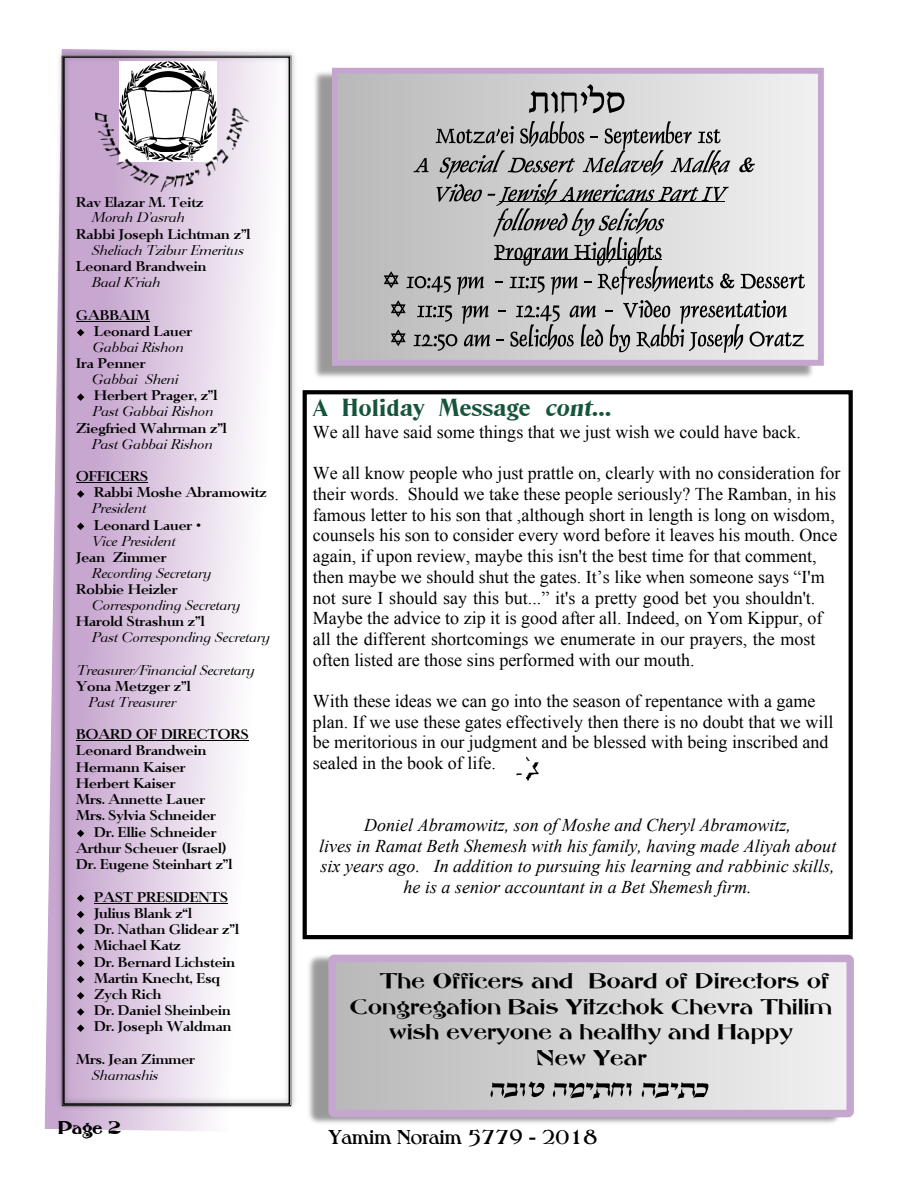
<style>
.page{position:relative;width:918px;height:1188px;background:#fff}
.page>*{position:absolute;margin:0;border:0;box-sizing:border-box;transform-origin:0 0}
.t1{font:41.7px "Ada Middleton";color:#000}
.t2{font:24px "Blue Ridge SF Bold";color:#16553b;scale:1.11 1}
.t3{font:20.7px "Abbey Old Style SF";color:#000;scale:1.17 1}
.t4{font:19.5px "Millenium SF Bold";color:#000}
.t5{font:18px/20.7px "Times New Roman";color:#000}
.t6{font:italic 18px/20.7px "Times New Roman";color:#000;text-align:center}
.t7{font:18px "Abbey Old Style SF Bold";color:#000}
.t8{font:700 13.5px/16.2px "Wild Wood SF";color:#000}
.t9{font:italic 13.5px "Wild Wood SF";color:#000}
.s1{font-style:italic}
</style>
<div class="page">
<img style="left:45px;top:390px;width:263px;height:741px">
<img style="left:53px;top:49px;width:247px;height:1065px">
<img style="left:60px;top:54px;width:232px;height:1053px">
<img style="left:306px;top:952px;width:544px;height:174px">
<div style="left:332px;top:958px;width:518px;height:156px;background:linear-gradient(to right,#b8b8b8,#f1f1f1);border-radius:2px"></div>
<div style="left:328px;top:955px;width:526px;height:162px;border:8px solid #c5a6ce;border-radius:2px"></div>
<svg style="left:490px;top:1081px;width:55px;height:17px"></svg>
<svg style="left:552px;top:1082px;width:80px;height:17px"></svg>
<svg style="left:641px;top:1082px;width:67px;height:17px"></svg>
<img style="left:315px;top:71px;width:498px;height:306px">
<div style="left:335px;top:71px;width:486px;height:292px;background:linear-gradient(to right,#b8b8b8,#f1f1f1)"></div>
<div style="left:332px;top:68px;width:492px;height:298px;border:6px solid #c5a6ce"></div>
<svg style="left:529px;top:91px;width:29px;height:22px"></svg>
<svg style="left:580px;top:84px;width:44px;height:29px"></svg>
<svg style="left:384px;top:121px;width:421px;height:232px;background:#bcbcbc"></svg>
<div style="left:303px;top:390px;width:550px;height:549px;border:4px solid #000"></div>
<img style="left:516px;top:756px;width:23px;height:25px">
<p class="t8" style="left:76px;top:194px;width:129px">Rav Elazar M. Teitz</p>
<p class="t9" style="left:91px;top:210px;width:94px">Morah D’asrah</p>
<p class="t8" style="left:76px;top:226px;width:176px">Rabbi Joseph Lichtman z”l</p>
<p class="t9" style="left:91px;top:242px;width:153px">Sheliach Tzibur Emeritus</p>
<p class="t8" style="left:76px;top:258px;width:132px">Leonard Brandwein</p>
<p class="t9" style="left:91px;top:274px;width:70px">Baal K’riah</p>
<p class="t8" style="left:94px;top:307px;width:100px;text-indent:-18px">GABBAIM<br>Leonard Lauer</p>
<p class="t9" style="left:92px;top:339px;width:93px">Gabbai Rishon</p>
<p class="t8" style="left:76px;top:355px;width:71px">Ira Penner</p>
<p class="t9" style="left:91px;top:372px;width:88px">Gabbai Sheni</p>
<p class="t8" style="left:94px;top:388px;width:125px">Herbert Prager, z”l</p>
<p class="t9" style="left:92px;top:404px;width:122px">Past Gabbai Rishon</p>
<p class="t8" style="left:76px;top:420px;width:152px">Ziegfried Wahrman z”l</p>
<p class="t9" style="left:91px;top:436px;width:122px">Past Gabbai Rishon</p>
<p class="t8" style="left:94px;top:468px;width:174px;text-indent:-18px">OFFICERS<br>Rabbi Moshe Abramowitz</p>
<p class="t9" style="left:91px;top:501px;width:56px">President</p>
<p class="t8" style="left:94px;top:517px;width:109px">Leonard Lauer •</p>
<p class="t9" style="left:91px;top:533px;width:85px">Vice President</p>
<p class="t8" style="left:76px;top:549px;width:92px">Jean Zimmer</p>
<p class="t9" style="left:91px;top:565px;width:121px">Recording Secretary</p>
<p class="t8" style="left:76px;top:581px;width:103px">Robbie Heizler</p>
<p class="t9" style="left:91px;top:598px;width:150px">Corresponding Secretary</p>
<p class="t8" style="left:76px;top:614px;width:130px">Harold Strashun z”l</p>
<p class="t9" style="left:91px;top:630px;width:180px">Past Corresponding Secretary</p>
<p class="t9" style="left:76px;top:662px;width:179px">Treasurer/Financial Secretary</p>
<p class="t8" style="left:76px;top:678px;width:116px">Yona Metzger z”l</p>
<p class="t9" style="left:88px;top:694px;width:89px">Past Treasurer</p>
<p class="t8" style="left:76px;top:726px;width:174px">BOARD OF DIRECTORS</p>
<p class="t8" style="left:76px;top:743px;width:132px">Leonard Brandwein</p>
<p class="t8" style="left:76px;top:759px;width:111px">Hermann Kaiser</p>
<p class="t8" style="left:76px;top:775px;width:101px">Herbert Kaiser</p>
<p class="t8" style="left:76px;top:791px;width:130px">Mrs. Annette Lauer</p>
<p class="t8" style="left:76px;top:808px;width:141px">Mrs. Sylvia Schneider</p>
<p class="t8" style="left:94px;top:824px;width:124px">Dr. Ellie Schneider</p>
<p class="t8" style="left:76px;top:840px;width:152px">Arthur Scheuer (Israel)</p>
<p class="t8" style="left:76px;top:856px;width:158px">Dr. Eugene Steinhart z”l</p>
<p class="t8" style="left:94px;top:889px;width:146px">PAST PRESIDENTS<br>Julius Blank z“l<br>Dr. Nathan Glidear z”l<br>Michael Katz<br>Dr. Bernard Lichstein<br>Martin Knecht, Esq<br>Zych Rich<br>Dr. Daniel Sheinbein<br>Dr. Joseph Waldman</p>
<p class="t8" style="left:76px;top:1051px;width:120px">Mrs. Jean Zimmer</p>
<p class="t9" style="left:91px;top:1067px;width:68px">Shamashis</p>
<p class="t7" style="left:58px;top:1120px;width:64px">Page 2</p>
<h1 class="t1" style="left:560px;top:82px;width:21px">j</h1>
<h2 class="t2" style="left:313px;top:399px;width:270px">A Holiday Message <span class="s1">cont…</span></h2>
<p class="t5" style="left:313px;top:423px;width:490px">We all have said some things that we just wish we could have back.</p>
<p class="t5" style="left:313px;top:465px;width:529px">We all know people who just prattle on, clearly with no consideration for their words. Should we take these people seriously? The Ramban, in his famous letter to his son that ,although short in length is long on wisdom, counsels his son to consider every word before it leaves his mouth. Once again, if upon review, maybe this isn't the best time for that comment, then maybe we should shut the gates. It’s like when someone says “I'm not sure I should say this but...” it's a pretty good bet you shouldn't.<br>Maybe the advice to zip it is good after all. Indeed, on Yom Kippur, of all the different shortcomings we enumerate in our prayers, the most often listed are those sins performed with our mouth.</p>
<p class="t5" style="left:313px;top:692px;width:522px">With these ideas we can go into the season of repentance with a game plan. If we use these gates effectively then there is no doubt that we will be meritorious in our judgment and be blessed with being inscribed and sealed in the book of life.</p>
<p class="t6" style="left:319px;top:816px;width:519px">Doniel Abramowitz, son of Moshe and Cheryl Abramowitz,<br>lives in Ramat Beth Shemesh with his family, having made Aliyah about six years ago. In addition to pursuing his learning and rabbinic skills, he is a senior accountant in a Bet Shemesh firm.</p>
<p class="t3" style="left:380px;top:969px;width:385px">The Officers and Board of Directors of</p>
<p class="t3" style="left:350px;top:994px;width:414px">Congregation Bais Yitzchok Chevra Thilim</p>
<p class="t3" style="left:389px;top:1020px;width:347px">wish everyone a healthy and Happy</p>
<p class="t3" style="left:536px;top:1045px;width:96px">New Year</p>
<p class="t4" style="left:329px;top:1130px;width:270px">Yamim Noraim 5779 - 2018</p>
</div>
